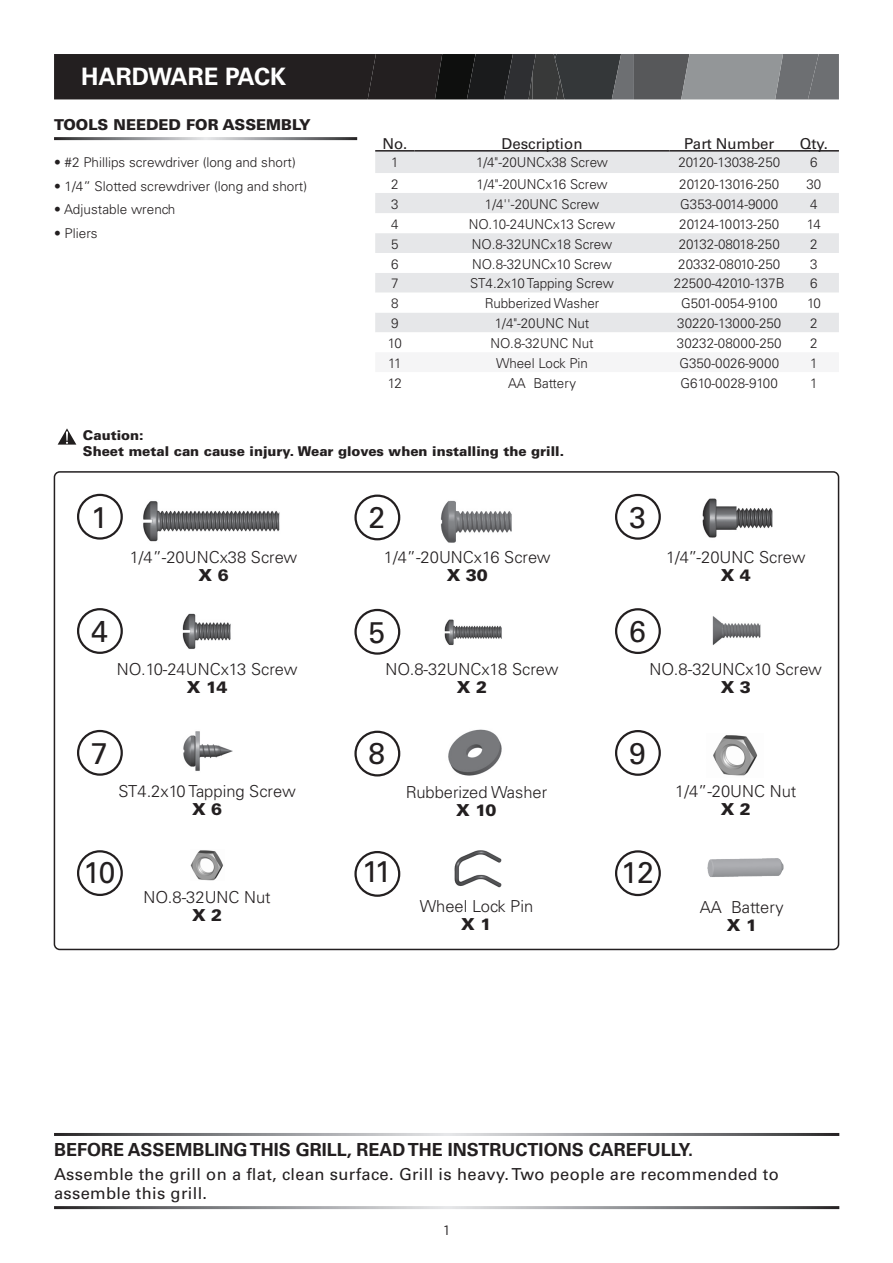
<style>
.page{position:relative;width:893px;height:1263px;background:#fff}
.page>*{position:absolute;margin:0;border:0;box-sizing:border-box;transform-origin:0 0}
.TOC_-_Hardware{font:30px "Univers LT Std";color:#231f20}
.t1{font:700 24px "Univers LT Std";color:#fff}
.Warnings{font:700 18px "Univers LT Std";color:#231f20}
.TOC_-_Hardware_Names{font:300 16.5px "Univers LT Std";color:#231f20}
.Warnings_Bodytext{font:16.5px/19.8px "Univers LT Std";letter-spacing:.02em;color:#231f20}
.TOC_-_Hardware_Names-2{font:900 16.5px "Univers LT Std";color:#231f20}
.Subheads{font:15px "Univers LT Std";color:#231f20}
.Warnings_Bodytext-2{font:900 15px "Univers LT Std";color:#231f20}
.Body_Text{font:300 13.65px "Univers LT Std";color:#231f20}
.Body_Text-2{font:300 13.65px "Univers LT Std";letter-spacing:-.025em;color:#231f20}
.Body_Text-3{font:300 13.5px "Univers LT Std";color:#231f20}
.Body_Text-4{font:900 13.5px "Univers LT Std";color:#231f20}
.t2{font:13.5px "Gotham";color:#231f20}
</style>
<div class="page">
<svg style="left:54px;top:54px;width:784px;height:45px;background:#3c3b3c"></svg>
<div style="left:375px;top:152px;width:463px;height:141px;background:#e6e7e9"></div>
<svg style="left:375px;top:173px;width:463px;height:100px"></svg>
<div style="left:375px;top:313px;width:463px;height:19px;background:#e6e7e9"></div>
<hr style="left:375px;top:150px;width:39px;height:2px;background:#231f20">
<hr style="left:414px;top:150px;width:255px;height:2px;background:#231f20">
<hr style="left:669px;top:150px;width:119px;height:2px;background:#231f20">
<hr style="left:788px;top:150px;width:50px;height:2px;background:#231f20">
<svg style="left:58px;top:428px;width:18px;height:16px"></svg>
<div style="left:54px;top:471px;width:784px;height:479px;border:2px solid #231f20;border-radius:5px"></div>
<img style="left:143px;top:501px;width:137px;height:41px">
<img style="left:454px;top:850px;width:48px;height:38px">
<img style="left:440px;top:500px;width:72px;height:43px">
<img style="left:182px;top:613px;width:49px;height:36px">
<img style="left:444px;top:619px;width:58px;height:26px">
<img style="left:712px;top:616px;width:49px;height:29px">
<img style="left:183px;top:731px;width:50px;height:40px">
<img style="left:448px;top:729px;width:54px;height:47px">
<img style="left:713px;top:735px;width:45px;height:41px">
<img style="left:190px;top:850px;width:33px;height:31px">
<img style="left:702px;top:498px;width:71px;height:40px">
<img style="left:707px;top:858px;width:77px;height:19px">
<div style="left:77px;top:494px;width:46px;height:45px;border:2px solid #231f20;border-radius:50%"></div>
<div style="left:77px;top:608px;width:46px;height:46px;border:2px solid #231f20;border-radius:50%"></div>
<div style="left:77px;top:730px;width:46px;height:45px;border:2px solid #231f20;border-radius:50%"></div>
<div style="left:77px;top:850px;width:46px;height:46px;border:2px solid #231f20;border-radius:50%"></div>
<div style="left:354px;top:494px;width:46px;height:46px;border:2px solid #231f20;border-radius:50%"></div>
<div style="left:354px;top:609px;width:46px;height:45px;border:2px solid #231f20;border-radius:50%"></div>
<div style="left:354px;top:730px;width:46px;height:46px;border:2px solid #231f20;border-radius:50%"></div>
<div style="left:354px;top:851px;width:46px;height:45px;border:2px solid #231f20;border-radius:50%"></div>
<div style="left:614px;top:494px;width:46px;height:46px;border:2px solid #231f20;border-radius:50%"></div>
<div style="left:614px;top:608px;width:46px;height:46px;border:2px solid #231f20;border-radius:50%"></div>
<div style="left:614px;top:730px;width:46px;height:46px;border:2px solid #231f20;border-radius:50%"></div>
<div style="left:614px;top:850px;width:46px;height:46px;border:2px solid #231f20;border-radius:50%"></div>
<h2 class="t1" style="left:81px;top:62px;width:207px">HARDWARE PACK</h2>
<p class="Warnings_Bodytext-2" style="left:54px;top:116px;width:258px">TOOLS NEEDED FOR ASSEMBLY</p>
<p class="Body_Text-3" style="left:54px;top:154px;width:243px">• #2 Phillips screwdriver (long and short)</p>
<p class="Body_Text-3" style="left:54px;top:178px;width:254px">• 1/4” Slotted screwdriver (long and short)</p>
<p class="Body_Text-3" style="left:54px;top:201px;width:123px">• Adjustable wrench</p>
<p class="Body_Text-3" style="left:54px;top:225px;width:45px">• Pliers</p>
<p class="Subheads" style="left:382px;top:134px;width:27px">No.</p>
<p class="Subheads" style="left:501px;top:134px;width:82px">Description</p>
<p class="Subheads" style="left:684px;top:134px;width:92px">Part Number</p>
<p class="Subheads" style="left:799px;top:134px;width:30px">Qty.</p>
<p class="Body_Text" style="left:391px;top:154px;width:9px">1</p>
<p class="Body_Text" style="left:476px;top:154px;width:133px">1/4"-20UNCx38 Screw</p>
<p class="Body_Text" style="left:678px;top:154px;width:103px">20120-13038-250</p>
<p class="Body_Text" style="left:809px;top:154px;width:9px">6</p>
<p class="Body_Text" style="left:391px;top:176px;width:9px">2</p>
<p class="Body_Text" style="left:476px;top:176px;width:133px">1/4"-20UNCx16 Screw</p>
<p class="Body_Text-2" style="left:679px;top:176px;width:102px">20120-13016-250</p>
<p class="Body_Text" style="left:806px;top:176px;width:16px">30</p>
<p class="Body_Text" style="left:391px;top:195px;width:9px">3</p>
<p class="Body_Text" style="left:484px;top:195px;width:116px">1/4''-20UNC Screw</p>
<p class="Body_Text" style="left:680px;top:195px;width:99px">G353-0014-9000</p>
<p class="Body_Text" style="left:809px;top:195px;width:9px">4</p>
<p class="Body_Text" style="left:391px;top:216px;width:9px">4</p>
<p class="Body_Text" style="left:468px;top:216px;width:148px">NO.10-24UNCx13 Screw</p>
<p class="Body_Text-2" style="left:679px;top:216px;width:101px">20124-10013-250</p>
<p class="Body_Text" style="left:806px;top:216px;width:16px">14</p>
<p class="Body_Text" style="left:391px;top:236px;width:9px">5</p>
<p class="Body_Text" style="left:471px;top:236px;width:142px">NO.8-32UNCx18 Screw</p>
<p class="Body_Text" style="left:678px;top:236px;width:102px">20132-08018-250</p>
<p class="Body_Text" style="left:809px;top:236px;width:9px">2</p>
<p class="Body_Text" style="left:391px;top:255px;width:9px">6</p>
<p class="Body_Text" style="left:472px;top:255px;width:141px">NO.8-32UNCx10 Screw</p>
<p class="Body_Text" style="left:678px;top:255px;width:104px">20332-08010-250</p>
<p class="Body_Text" style="left:809px;top:255px;width:9px">3</p>
<p class="Body_Text" style="left:391px;top:275px;width:9px">7</p>
<p class="Body_Text" style="left:470px;top:275px;width:145px">ST4.2x10 Tapping Screw</p>
<p class="Body_Text" style="left:673px;top:275px;width:112px">22500-42010-137B</p>
<p class="Body_Text" style="left:809px;top:275px;width:9px">6</p>
<p class="Body_Text" style="left:391px;top:295px;width:9px">8</p>
<p class="Body_Text" style="left:484px;top:295px;width:116px">Rubberized Washer</p>
<p class="Body_Text" style="left:680px;top:295px;width:98px">G501-0054-9100</p>
<p class="Body_Text" style="left:806px;top:295px;width:15px">10</p>
<p class="Body_Text" style="left:391px;top:315px;width:9px">9</p>
<p class="Body_Text" style="left:494px;top:315px;width:96px">1/4"-20UNC Nut</p>
<p class="Body_Text" style="left:677px;top:315px;width:105px">30220-13000-250</p>
<p class="Body_Text" style="left:809px;top:315px;width:9px">2</p>
<p class="Body_Text" style="left:388px;top:335px;width:15px">10</p>
<p class="Body_Text" style="left:490px;top:335px;width:104px">NO.8-32UNC Nut</p>
<p class="Body_Text" style="left:676px;top:335px;width:106px">30232-08000-250</p>
<p class="Body_Text" style="left:809px;top:335px;width:9px">2</p>
<p class="Body_Text" style="left:388px;top:355px;width:15px">11</p>
<p class="Body_Text" style="left:496px;top:355px;width:93px">Wheel Lock Pin</p>
<p class="Body_Text" style="left:679px;top:355px;width:101px">G350-0026-9000</p>
<p class="Body_Text" style="left:809px;top:355px;width:9px">1</p>
<p class="Body_Text" style="left:387px;top:374px;width:16px">12</p>
<p class="Body_Text" style="left:508px;top:374px;width:69px">AA Battery</p>
<p class="Body_Text" style="left:680px;top:374px;width:99px">G610-0028-9100</p>
<p class="Body_Text" style="left:809px;top:374px;width:9px">1</p>
<p class="Body_Text-4" style="left:83px;top:427px;width:62px">Caution:</p>
<p class="Body_Text-4" style="left:83px;top:443px;width:482px">Sheet metal can cause injury. Wear gloves when installing the grill.</p>
<p class="TOC_-_Hardware" style="left:91px;top:499px;width:18px">1</p>
<p class="TOC_-_Hardware" style="left:368px;top:500px;width:18px">2</p>
<p class="TOC_-_Hardware" style="left:629px;top:499px;width:18px">3</p>
<p class="TOC_-_Hardware_Names" style="left:130px;top:547px;width:169px">1/4”-20UNCx38 Screw</p>
<p class="TOC_-_Hardware_Names-2" style="left:198px;top:564px;width:32px">X 6</p>
<p class="TOC_-_Hardware_Names" style="left:384px;top:547px;width:168px">1/4”-20UNCx16 Screw</p>
<p class="TOC_-_Hardware_Names-2" style="left:446px;top:564px;width:43px">X 30</p>
<p class="TOC_-_Hardware_Names" style="left:665px;top:547px;width:141px">1/4’’-20UNC Screw</p>
<p class="TOC_-_Hardware_Names-2" style="left:720px;top:565px;width:32px">X 4</p>
<p class="TOC_-_Hardware" style="left:91px;top:613px;width:18px">4</p>
<p class="TOC_-_Hardware" style="left:368px;top:614px;width:18px">5</p>
<p class="TOC_-_Hardware" style="left:629px;top:613px;width:18px">6</p>
<p class="TOC_-_Hardware_Names" style="left:117px;top:659px;width:182px">NO.10-24UNCx13 Screw</p>
<p class="TOC_-_Hardware_Names-2" style="left:187px;top:677px;width:42px">X 14</p>
<p class="TOC_-_Hardware_Names" style="left:385px;top:659px;width:174px">NO.8-32UNCx18 Screw</p>
<p class="TOC_-_Hardware_Names-2" style="left:456px;top:677px;width:32px">X 2</p>
<p class="TOC_-_Hardware_Names" style="left:649px;top:659px;width:174px">NO.8-32UNCx10 Screw</p>
<p class="TOC_-_Hardware_Names-2" style="left:720px;top:677px;width:32px">X 3</p>
<p class="TOC_-_Hardware" style="left:91px;top:735px;width:18px">7</p>
<p class="TOC_-_Hardware" style="left:368px;top:736px;width:18px">8</p>
<p class="TOC_-_Hardware" style="left:629px;top:735px;width:18px">9</p>
<p class="TOC_-_Hardware_Names" style="left:118px;top:781px;width:179px">ST4.2x10 Tapping Screw</p>
<p class="TOC_-_Hardware_Names-2" style="left:192px;top:799px;width:32px">X 6</p>
<p class="TOC_-_Hardware_Names" style="left:405px;top:782px;width:143px">Rubberized Washer</p>
<p class="TOC_-_Hardware_Names-2" style="left:456px;top:799px;width:42px">X 10</p>
<p class="TOC_-_Hardware_Names" style="left:675px;top:781px;width:123px">1/4”-20UNC Nut</p>
<p class="TOC_-_Hardware_Names-2" style="left:720px;top:799px;width:32px">X 2</p>
<p class="TOC_-_Hardware" style="left:84px;top:854px;width:33px">10</p>
<p class="TOC_-_Hardware" style="left:362px;top:854px;width:31px">11</p>
<p class="TOC_-_Hardware" style="left:620px;top:855px;width:34px">12</p>
<p class="TOC_-_Hardware_Names" style="left:143px;top:887px;width:129px">NO.8-32UNC Nut</p>
<p class="TOC_-_Hardware_Names-2" style="left:192px;top:905px;width:32px">X 2</p>
<p class="TOC_-_Hardware_Names" style="left:419px;top:896px;width:115px">Wheel Lock Pin</p>
<p class="TOC_-_Hardware_Names-2" style="left:461px;top:914px;width:32px">X 1</p>
<p class="TOC_-_Hardware_Names" style="left:699px;top:897px;width:85px">AA Battery</p>
<p class="TOC_-_Hardware_Names-2" style="left:726px;top:915px;width:32px">X 1</p>
<p class="Warnings" style="left:54px;top:1139px;width:640px">BEFORE ASSEMBLING THIS GRILL, READ THE INSTRUCTIONS CAREFULLY.</p>
<p class="Warnings_Bodytext" style="left:54px;top:1163px;width:726px">Assemble the grill on a flat, clean surface. Grill is heavy. Two people are recommended to assemble this grill.</p>
<p class="t2" style="left:444px;top:1221px;width:6px">1</p>
</div>
